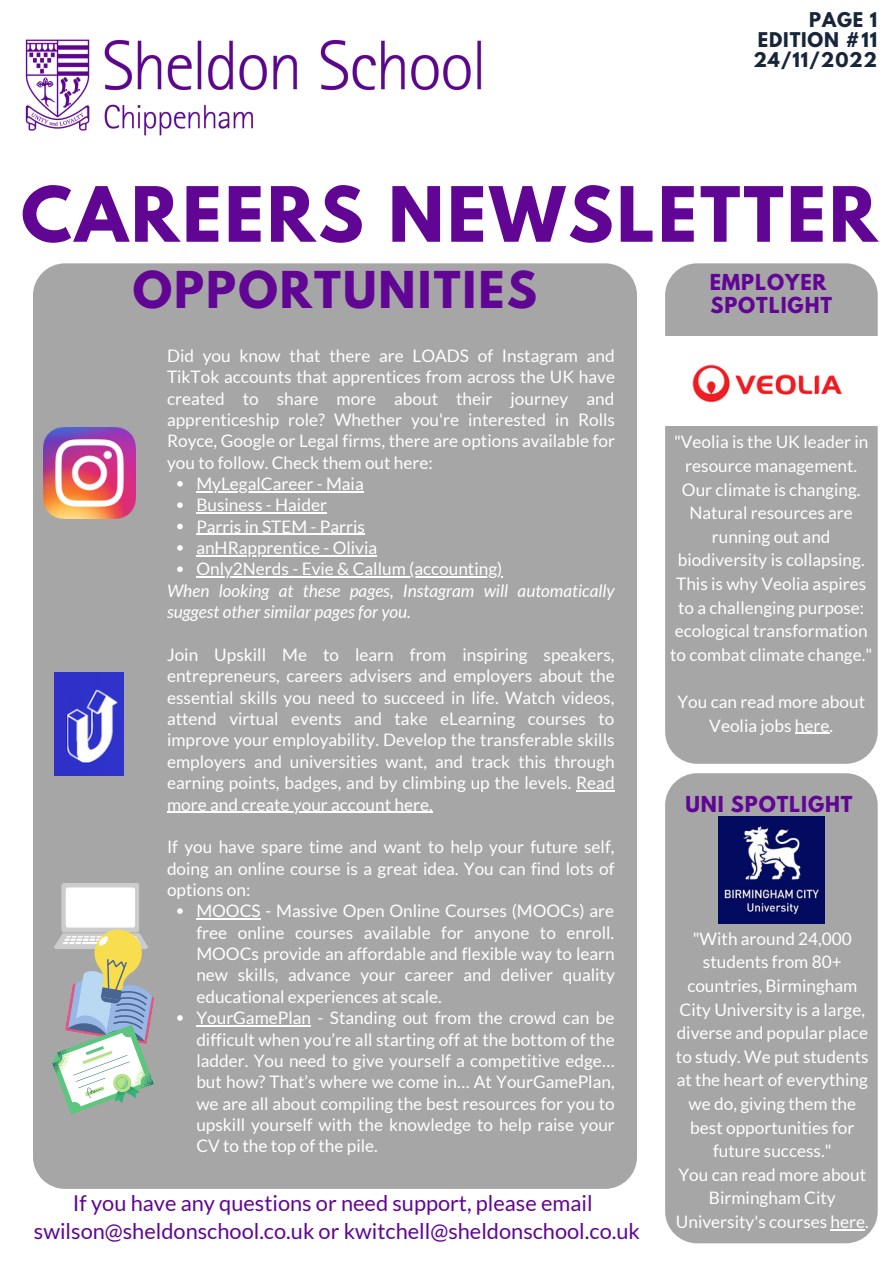
<style>
.page{position:relative;width:893px;height:1264px;background:#fff}
.page>*{position:absolute;margin:0;border:0;box-sizing:border-box;transform-origin:0 0}
.t1{font:700 67.5px "League Spartan";letter-spacing:.045em;color:#610694}
.t2{font:700 45px "League Spartan";letter-spacing:.045em;color:#610694}
.t3{font:21.75px/28px "Lato";color:#610694;text-align:center}
.t4{font:700 19.5px/22.5px "League Spartan";letter-spacing:.045em;color:#610694}
.t5{font:700 18px/20.2px "League Spartan";letter-spacing:.045em;color:#18253b;text-align:justify}
.t6{font:17.25px/21.3px "Lato";color:#fff;text-align:justify}
.t7{font:italic 17.25px/21.3px "Lato";color:#fff}
</style>
<div class="page">
<div style="left:33px;top:263px;width:604px;height:925px;background:#a6a6a6;border-radius:32px"></div>
<div style="left:665px;top:263px;width:212px;height:500px;background:#a6a6a6;border-radius:32px"></div>
<div style="left:665px;top:773px;width:212px;height:470px;background:#a6a6a6;border-radius:32px"></div>
<img style="left:25px;top:39px;width:457px;height:97px">
<img style="left:44px;top:427px;width:91px;height:91px">
<img style="left:55px;top:672px;width:68px;height:103px">
<img style="left:61px;top:883px;width:78px;height:42px">
<svg style="left:177px;top:481px;width:6px;height:5px"></svg>
<hr style="left:196px;top:491px;width:168px;height:1px;background:#fff">
<svg style="left:177px;top:502px;width:6px;height:6px"></svg>
<hr style="left:196px;top:512px;width:131px;height:1px;background:#fff">
<svg style="left:177px;top:523px;width:6px;height:6px"></svg>
<hr style="left:196px;top:534px;width:169px;height:1px;background:#fff">
<svg style="left:177px;top:545px;width:6px;height:5px"></svg>
<hr style="left:196px;top:555px;width:181px;height:1px;background:#fff">
<svg style="left:177px;top:566px;width:6px;height:6px"></svg>
<hr style="left:196px;top:576px;width:306px;height:1px;background:#fff">
<svg style="left:177px;top:908px;width:6px;height:6px"></svg>
<hr style="left:196px;top:918px;width:64px;height:1px;background:#fff">
<svg style="left:177px;top:1015px;width:6px;height:5px"></svg>
<hr style="left:196px;top:1025px;width:115px;height:1px;background:#fff">
<hr style="left:576px;top:790px;width:38px;height:1px;background:#fff">
<hr style="left:167px;top:811px;width:266px;height:1px;background:#fff">
<svg style="left:52px;top:925px;width:102px;height:189px"></svg>
<img style="left:665px;top:336px;width:212px;height:90px">
<img style="left:718px;top:816px;width:106px;height:107px">
<hr style="left:830px;top:1229px;width:35px;height:1px;background:#fff">
<hr style="left:794px;top:732px;width:35px;height:2px;background:#fff">
<p class="t5" style="left:753px;top:12px;width:125px;text-indent:56px">PAGE 1<br>EDITION #11<br>24/11/2022</p>
<h1 class="t1" style="left:21px;top:181px;width:857px">CAREERS NEWSLETTER</h1>
<h2 class="t2" style="left:133px;top:268px;width:405px">OPPORTUNITIES</h2>
<p class="t4" style="left:709px;top:274px;width:124px">EMPLOYER<br>SPOTLIGHT</p>
<p class="t6" style="left:167px;top:344px;width:449px">Did you know that there are LOADS of Instagram and TikTok accounts that apprentices from across the UK have created to share more about their journey and apprenticeship role? Whether you're interested in Rolls Royce, Google or Legal firms, there are options available for you to follow. Check them out here:</p>
<p class="t6" style="left:196px;top:472px;width:307px;text-align:left">MyLegalCareer - Maia<br>Business - Haider<br>Parris in STEM - Parris<br>anHRapprentice - Olivia<br>Only2Nerds - Evie &amp; Callum (accounting)</p>
<p class="t7" style="left:167px;top:579px;width:449px">When looking at these pages, Instagram will automatically suggest other similar pages for you.</p>
<p class="t6" style="left:167px;top:643px;width:449px">Join Upskill Me to learn from inspiring speakers, entrepreneurs, careers advisers and employers about the essential skills you need to succeed in life. Watch videos, attend virtual events and take eLearning courses to improve your employability. Develop the transferable skills employers and universities want, and track this through earning points, badges, and by climbing up the levels. Read more and create your account here.</p>
<p class="t6" style="left:167px;top:835px;width:449px">If you have spare time and want to help your future self, doing an online course is a great idea. You can find lots of options on:</p>
<p class="t6" style="left:196px;top:900px;width:420px;text-align:left">MOOCS - Massive Open Online Courses (MOOCs) are free online courses available for anyone to enroll.<br>MOOCs provide an affordable and flexible way to learn new skills, advance your career and deliver quality educational experiences at scale.<br>YourGamePlan - Standing out from the crowd can be difficult when you’re all starting off at the bottom of the ladder. You need to give yourself a competitive edge… but how? That’s where we come in… At YourGamePlan, we are all about compiling the best resources for you to upskill yourself with the knowledge to help raise your CV to the top of the pile.</p>
<p class="t3" style="left:34px;top:1188px;width:607px">If you have any questions or need support, please email swilson@sheldonschool.co.uk or kwitchell@sheldonschool.co.uk</p>
<p class="t6" style="left:670px;top:430px;width:204px;line-height:23.5px;text-align:center">"Veolia is the UK leader in resource management.<br>Our climate is changing.<br>Natural resources are running out and biodiversity is collapsing.<br>This is why Veolia aspires to a challenging purpose: ecological transformation to combat climate change."</p>
<p class="t6" style="left:677px;top:689px;width:189px;line-height:23.5px;text-align:center">You can read more about<br>Veolia jobs here.</p>
<p class="t4" style="left:685px;top:795px;width:169px">UNI SPOTLIGHT</p>
<p class="t6" style="left:675px;top:926px;width:194px;line-height:23.5px;text-align:center">"With around 24,000 students from 80+ countries, Birmingham<br>City University is a large, diverse and popular place to study. We put students at the heart of everything we do, giving them the best opportunities for future success."<br>You can read more about<br>Birmingham City<br>University's courses here.</p>
</div>
